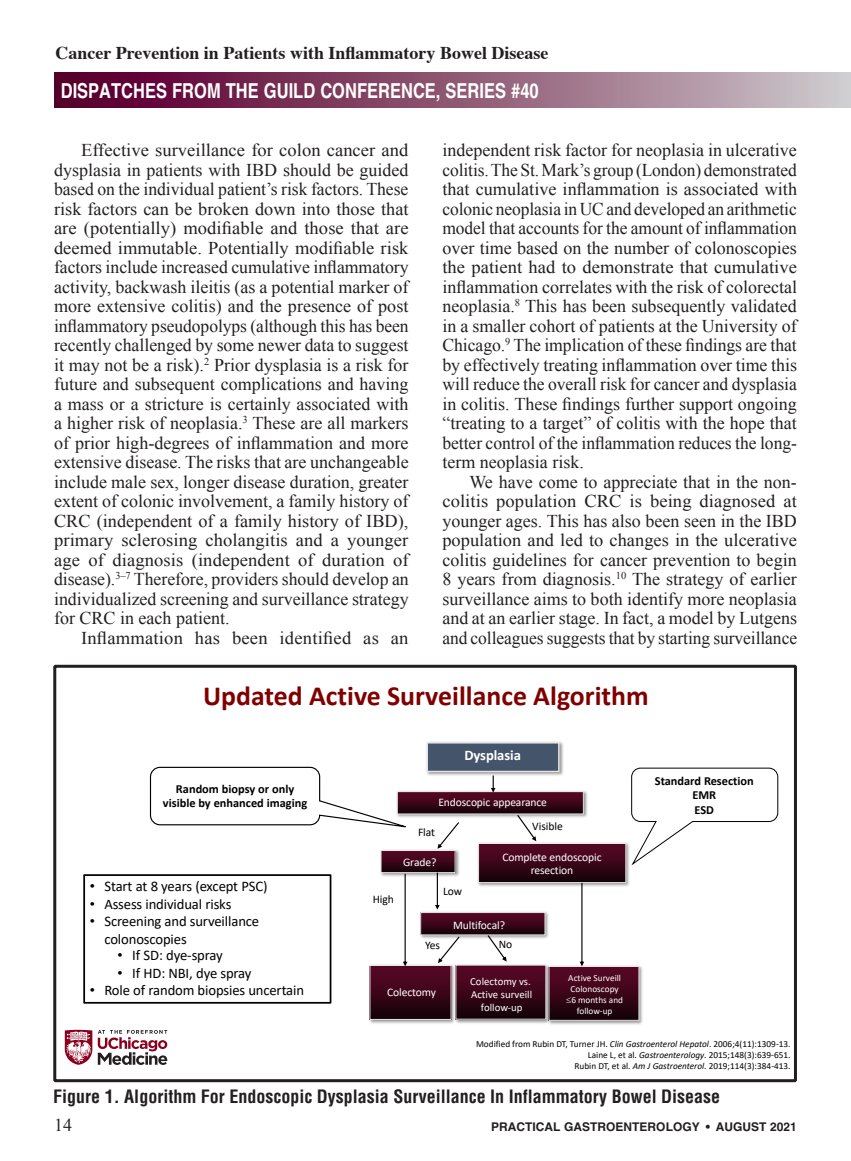
<style>
.page{position:relative;width:851px;height:1161px;background:#fff}
.page>*{position:absolute;margin:0;border:0;box-sizing:border-box;transform-origin:0 0}
.t1{font:700 27.75px "Calibri";color:#800000}
.t2{font:700 20.7px "Helvetica";color:#fff;scale:.8 1}
.A_Body_Copy{font:18px/19.5px "Times New Roman";color:#231f20;text-align:justify}
.A_table_header{font:700 condensed 18px "Helvetica LT Std";color:#231f20}
.t3{font:700 18px "Times";color:#231f20}
.t4{font:14.7px/17.7px "Calibri";letter-spacing:-.01em;color:#000}
.t5{font:700 14.7px "Calibri";letter-spacing:-.005em;color:#fff}
.t6{font:700 12.3px/14.5px "Calibri";color:#000;text-align:center}
.t7{font:700 12px "Helvetica";color:#231f20}
.t8{font:11.55px/13.2px "Calibri";letter-spacing:-.01em;color:#fff;text-align:center}
.t9{font:11.55px "Calibri";letter-spacing:-.01em;color:#000}
.t10{font:10.8px/13.2px "Calibri";color:#fff;text-align:center}
.t11{font:9.3px/10.8px "Calibri";color:#000;text-align:right}
.t12{font:9.3px/11.1px "Calibri";color:#fff;text-align:center}
.s1{font-family:"Arial"}
.s2{font-style:italic}
.s3{font-family:"Helvetica"}
</style>
<div class="page">
<div style="left:54px;top:73px;width:796px;height:35px;background:linear-gradient(to right,#540023,#ccc6c9)"></div>
<svg style="left:65px;top:1030px;width:27px;height:35px"></svg>
<svg style="left:98px;top:1030px;width:69px;height:35px"></svg>
<img style="left:426px;top:741px;width:138px;height:35px">
<div style="left:427px;top:743px;width:131px;height:28px;background:#44546a"></div>
<div style="left:426px;top:742px;width:133px;height:30px;border:1px solid #e7e6e6"></div>
<img style="left:420px;top:912px;width:129px;height:27px">
<svg style="left:422px;top:914px;width:121px;height:19px;background:#3a0518"></svg>
<div style="left:420px;top:912px;width:125px;height:23px;border:1px solid #e7e6e6"></div>
<div style="left:456px;top:965px;width:90px;height:54px;background:linear-gradient(to bottom,#5d0826,#160209)"></div>
<img style="left:369px;top:964px;width:88px;height:60px">
<div style="left:370px;top:965px;width:81px;height:54px;background:linear-gradient(to bottom,#5d0826,#160209)"></div>
<div style="left:369px;top:965px;width:82px;height:55px;border:1px solid #e7e6e6"></div>
<img style="left:380px;top:849px;width:80px;height:28px">
<svg style="left:383px;top:852px;width:70px;height:19px"></svg>
<div style="left:381px;top:850px;width:74px;height:23px;border:1px solid #e7e6e6"></div>
<svg style="left:437px;top:822px;width:22px;height:27px"></svg>
<svg style="left:403px;top:874px;width:4px;height:92px"></svg>
<svg style="left:435px;top:873px;width:4px;height:37px"></svg>
<svg style="left:438px;top:937px;width:21px;height:26px"></svg>
<svg style="left:487px;top:935px;width:19px;height:27px"></svg>
<img style="left:477px;top:841px;width:153px;height:46px">
<div style="left:478px;top:843px;width:147px;height:40px;background:linear-gradient(to bottom,#5d0826,#170209)"></div>
<div style="left:478px;top:843px;width:148px;height:40px;border:1px solid #e7e6e6"></div>
<img style="left:419px;top:791px;width:169px;height:27px">
<svg style="left:419px;top:793px;width:162px;height:19px;background:#3a0518"></svg>
<div style="left:397px;top:791px;width:186px;height:23px;border:1px solid #e7e6e6"></div>
<img style="left:546px;top:964px;width:97px;height:61px">
<div style="left:549px;top:966px;width:90px;height:54px;background:linear-gradient(to bottom,#5d0826,#160209)"></div>
<div style="left:548px;top:966px;width:91px;height:55px;border:1px solid #e7e6e6"></div>
<svg style="left:491px;top:776px;width:4px;height:17px"></svg>
<svg style="left:517px;top:815px;width:19px;height:26px"></svg>
<svg style="left:579px;top:883px;width:5px;height:83px"></svg>
<svg style="left:149px;top:766px;width:270px;height:62px"></svg>
<div style="left:83px;top:874px;width:248px;height:130px;border:2px solid #000"></div>
<svg style="left:631px;top:767px;width:147px;height:99px"></svg>
<div style="left:53px;top:665px;width:743px;height:417px;border:3px solid #231f20"></div>
<svg style="left:566px;top:997px;width:5px;height:6px"></svg>
<p class="t3" style="left:56px;top:35px;width:494px">Cancer Prevention in Patients with Inflammatory Bowel Disease</p>
<p class="t2" style="left:61px;top:78px;width:599px">DISPATCHES FROM THE GUILD CONFERENCE, SERIES #40</p>
<p class="A_Body_Copy" style="left:54px;top:140px;width:356px;text-indent:27px">Effective surveillance for colon cancer and dysplasia in patients with IBD should be guided based on the individual patient’s risk factors. These risk factors can be broken down into those that are (potentially) modifiable and those that are deemed immutable. Potentially modifiable risk factors include increased cumulative inflammatory activity, backwash ileitis (as a potential marker of more extensive colitis) and the presence of post inflammatory pseudopolyps (although this has been recently challenged by some newer data to suggest it may not be a risk).<sup>2</sup> Prior dysplasia is a risk for future and subsequent complications and having a mass or a stricture is certainly associated with a higher risk of neoplasia.<sup>3</sup> These are all markers of prior high-degrees of inflammation and more extensive disease. The risks that are unchangeable include male sex, longer disease duration, greater extent of colonic involvement, a family history of CRC (independent of a family history of IBD), primary sclerosing cholangitis and a younger age of diagnosis (independent of duration of disease).<sup>3–7</sup> Therefore, providers should develop an individualized screening and surveillance strategy for CRC in each patient.</p>
<p class="A_Body_Copy" style="left:81px;top:627px;width:329px">Inflammation has been identified as an</p>
<p class="A_Body_Copy" style="left:442px;top:140px;width:356px">independent risk factor for neoplasia in ulcerative colitis. The St. Mark’s group (London) demonstrated that cumulative inflammation is associated with colonic neoplasia in UC and developed an arithmetic model that accounts for the amount of inflammation over time based on the number of colonoscopies the patient had to demonstrate that cumulative inflammation correlates with the risk of colorectal neoplasia.<sup>8</sup> This has been subsequently validated in a smaller cohort of patients at the University of Chicago.<sup>9</sup> The implication of these findings are that by effectively treating inflammation over time this will reduce the overall risk for cancer and dysplasia in colitis. These findings further support ongoing “treating to a target” of colitis with the hope that better control of the inflammation reduces the long&shy;term neoplasia risk.</p>
<p class="A_Body_Copy" style="left:442px;top:471px;width:356px;text-indent:27px">We have come to appreciate that in the non&shy;colitis population CRC is being diagnosed at younger ages. This has also been seen in the IBD population and led to changes in the ulcerative colitis guidelines for cancer prevention to begin 8 years from diagnosis.<sup>10</sup> The strategy of earlier surveillance aims to both identify more neoplasia and at an earlier stage. In fact, a model by Lutgens and colleagues suggests that by starting surveillance</p>
<p class="t1" style="left:203px;top:676px;width:447px">Updated Active Surveillance Algorithm</p>
<p class="t6" style="left:163px;top:781px;width:146px">Random biopsy or only visible by enhanced imaging</p>
<p class="t4" style="left:90px;top:877px;width:179px"><span class="s1">•</span> Start at 8 years (except PSC)</p>
<p class="t4" style="left:90px;top:895px;width:143px"><span class="s1">•</span> Assess individual risks</p>
<p class="t4" style="left:104px;top:912px;width:156px;text-indent:-15px"><span class="s1">•</span> Screening and surveillance colonoscopies</p>
<p class="t4" style="left:117px;top:946px;width:107px"><span class="s1">•</span> If SD: dye-spray</p>
<p class="t4" style="left:117px;top:964px;width:136px"><span class="s1">•</span> If HD: NBI, dye spray</p>
<p class="t4" style="left:90px;top:981px;width:216px"><span class="s1">•</span> Role of random biopsies uncertain</p>
<p class="t5" style="left:464px;top:745px;width:58px">Dysplasia</p>
<p class="t8" style="left:438px;top:795px;width:110px">Endoscopic appearance</p>
<p class="t9" style="left:373px;top:891px;width:23px">High</p>
<p class="t9" style="left:418px;top:824px;width:18px">Flat</p>
<p class="t8" style="left:403px;top:855px;width:35px">Grade?</p>
<p class="t9" style="left:443px;top:883px;width:20px">Low</p>
<p class="t9" style="left:532px;top:818px;width:32px">Visible</p>
<p class="t8" style="left:502px;top:850px;width:101px">Complete endoscopic resection</p>
<p class="t8" style="left:453px;top:918px;width:53px">Multifocal?</p>
<p class="t9" style="left:425px;top:937px;width:16px">Yes</p>
<p class="t9" style="left:498px;top:936px;width:15px">No</p>
<p class="t8" style="left:387px;top:985px;width:50px">Colectomy</p>
<p class="t10" style="left:470px;top:975px;width:64px">Colectomy vs.<br>Active surveill follow-up</p>
<p class="t12" style="left:568px;top:972px;width:56px">Active Surveill<br>Colonoscopy<br>6 months and follow-up</p>
<p class="t6" style="left:654px;top:773px;width:100px">Standard Resection<br>EMR<br>ESD</p>
<p class="t11" style="left:476px;top:1038px;width:316px">Modified from Rubin DT, Turner JH. <span class="s2">Clin Gastroenterol Hepatol</span>. 2006;4(11):1309-13.<br>Laine L, et al. <span class="s2">Gastroenterology</span>. 2015;148(3):639-651.<br>Rubin DT, et al. <span class="s2">Am J Gastroenterol</span>. 2019;114(3):384-413.</p>
<p class="A_table_header" style="left:53px;top:1085px;width:668px"><span class="s3">Figure 1.</span> Algorithm For Endoscopic Dysplasia Surveillance In Inflammatory Bowel Disease</p>
<p class="A_Body_Copy" style="left:54px;top:1115px;width:19px">14</p>
<p class="t7" style="left:491px;top:1119px;width:307px">PRACTICAL GASTROENTEROLOGY • AUGUST 2021</p>
</div>
